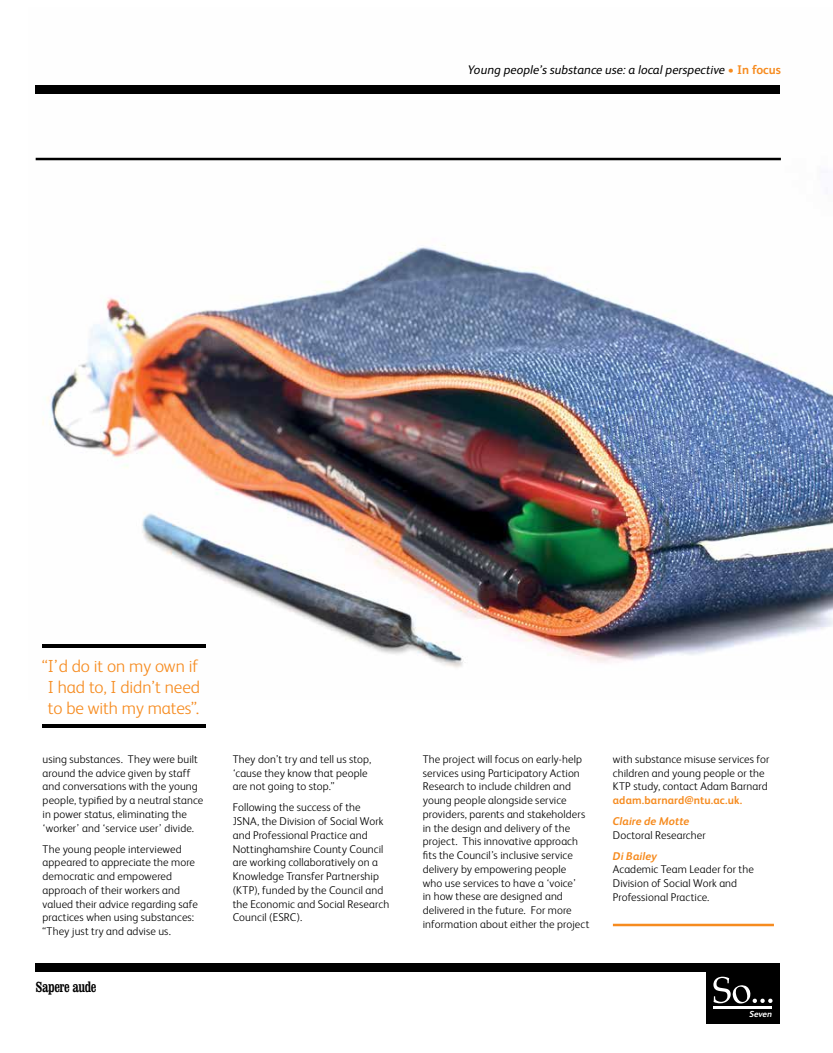
<style>
.page{position:relative;width:833px;height:1053px;background:#fff}
.page>*{position:absolute;margin:0;border:0;box-sizing:border-box;transform-origin:0 0}
.t1{font:300 17.5px/21px "FS Albert";letter-spacing:-.005em;color:#f68b1f;text-align:center}
.t2{font:condensed 15px "Clarendon BT";letter-spacing:-.03em;color:#000}
.t3{font:italic 12.5px "FS Albert";letter-spacing:.005em;color:#000}
.t4{font:300 11.25px/13.8px "FS Albert";letter-spacing:.01em;color:#000}
.t5{font:700 11.25px "FS Albert";letter-spacing:.01em;color:#f68b1f}
.t6{font:italic 700 11.25px "FS Albert";letter-spacing:.005em;color:#f68b1f}
.t7{font:italic 700 8.75px "FS Albert";letter-spacing:-.005em;color:#fff}
.s1{font-weight:700;font-style:normal;color:#f68b1f}
</style>
<div class="page">
<div style="left:35px;top:963px;width:745px;height:8px;background:#000"></div>
<div style="left:706px;top:971px;width:74px;height:52px;background:#000"></div>
<hr style="left:713px;top:1006px;width:59px;height:2px;background:#fff">
<svg style="left:713px;top:976px;width:59px;height:27px"></svg>
<img style="left:35px;top:93px;width:798px;height:575px">
<hr style="left:36px;top:158px;width:745px;height:2px;background:#000">
<hr style="left:613px;top:923px;width:161px;height:3px;background:#f68b1f">
<svg style="left:42px;top:643px;width:163px;height:4px"></svg>
<hr style="left:42px;top:724px;width:163px;height:4px;background:#000">
<div style="left:35px;top:85px;width:745px;height:8px;background:#000"></div>
<p class="t3" style="left:468px;top:61px;width:314px">Young people’s substance use: a local perspective <span class="s1">• In focus</span></p>
<h1 class="t1" style="left:42px;top:654px;width:159px">“I’d do it on my own if<br>I had to, I didn’t need to be with my mates”.</h1>
<p class="t4" style="left:43px;top:751px;width:162px">using substances. They were built around the advice given by staff and conversations with the young people, typified by a neutral stance in power status, eliminating the ‘worker’ and ‘service user’ divide.</p>
<p class="t4" style="left:43px;top:841px;width:157px">The young people interviewed appeared to appreciate the more democratic and empowered approach of their workers and valued their advice regarding safe practices when using substances: “They just try and advise us.</p>
<h2 class="t2" style="left:35px;top:977px;width:63px">Sapere aude</h2>
<p class="t4" style="left:233px;top:751px;width:140px">They don’t try and tell us stop, ‘cause they know that people are not going to stop.”</p>
<p class="t4" style="left:233px;top:800px;width:158px">Following the success of the<br>JSNA, the Division of Social Work and Professional Practice and<br>Nottinghamshire County Council are working collaboratively on a<br>Knowledge Transfer Partnership (KTP), funded by the Council and the Economic and Social Research<br>Council (ESRC).</p>
<p class="t4" style="left:423px;top:751px;width:168px">The project will focus on early-help services using Participatory Action Research to include children and young people alongside service providers, parents and stakeholders in the design and delivery of the project. This innovative approach fits the Council’s inclusive service delivery by empowering people<br>who use services to have a ‘voice’<br>in how these are designed and delivered in the future. For more information about either the project</p>
<p class="t4" style="left:613px;top:751px;width:158px">with substance misuse services for children and young people or the<br>KTP study, contact Adam Barnard</p>
<p class="t5" style="left:613px;top:792px;width:131px">adam.barnard@ntu.ac.uk.</p>
<p class="t6" style="left:613px;top:813px;width:78px">Claire de Motte</p>
<p class="t4" style="left:613px;top:827px;width:94px">Doctoral Researcher</p>
<p class="t6" style="left:613px;top:847px;width:45px">Di Bailey</p>
<p class="t4" style="left:613px;top:862px;width:142px">Academic Team Leader for the<br>Division of Social Work and<br>Professional Practice.</p>
<p class="t7" style="left:749px;top:1007px;width:24px">Seven</p>
</div>
